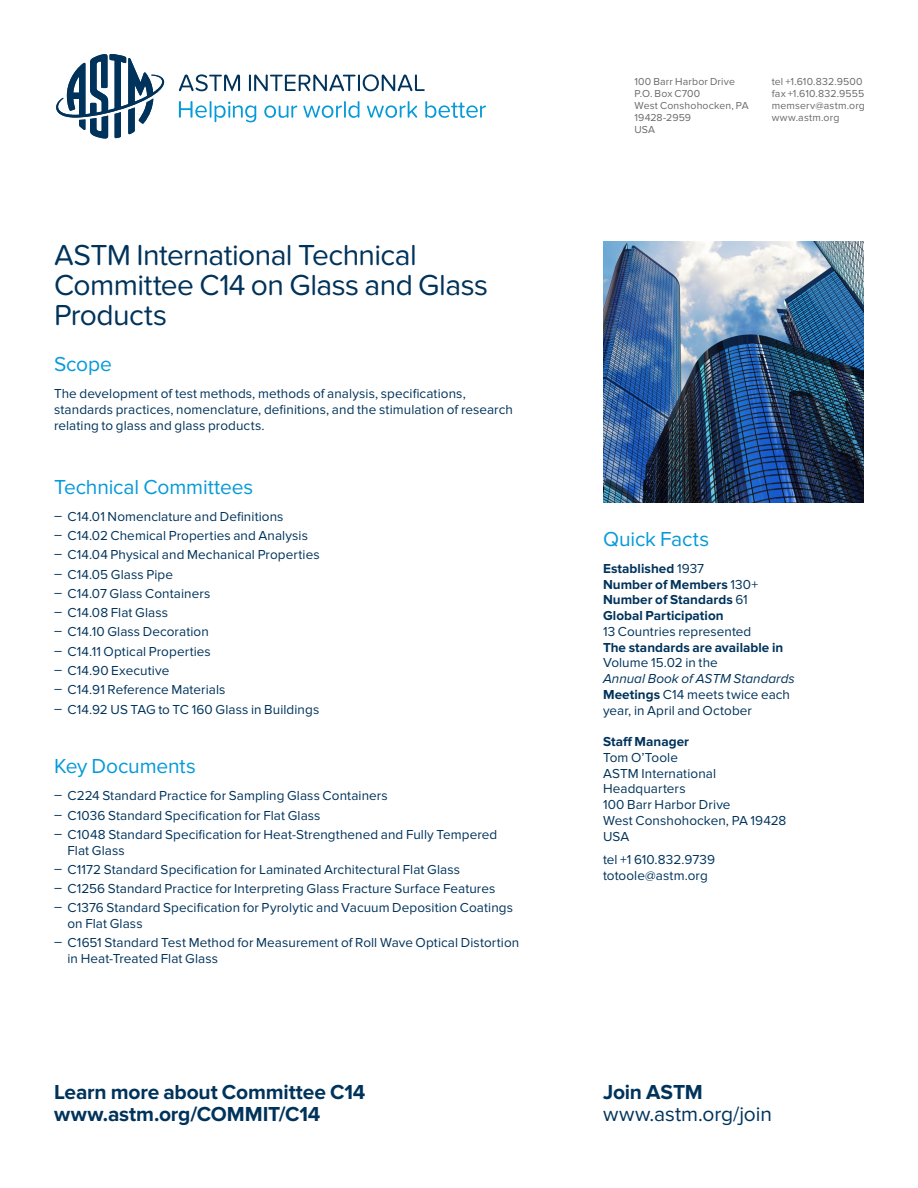
<style>
.page{position:relative;width:918px;height:1188px;background:#fff}
.page>*{position:absolute;margin:0;border:0;box-sizing:border-box;transform-origin:0 0}
.Title_20_20pt_Soft_R{font:30px/30px "Proxima Nova Soft";letter-spacing:-.02em;color:#00335b}
._14_15pt_Bold{font:700 21px/22.5px "Proxima Nova";letter-spacing:-.01em;color:#00335b}
._14_15pt_Regular{font:21px "Proxima Nova";letter-spacing:-.005em;color:#069ad9}
._14_15pt_Regular-2{font:21px/22.5px "Proxima Nova";letter-spacing:-.005em;color:#00335b}
.Body_Text_9_10_5pt_R{font:13.5px/15.8px "Proxima Nova";letter-spacing:.005em;color:#00335b}
.Body_Text_9_10_5pt_R-2{font:700 13.5px/15.8px "Proxima Nova";letter-spacing:.005em;color:#00335b}
.Body_Subhead_9_10_5p{font:700 13.5px "Proxima Nova";letter-spacing:.005em;color:#00335b}
.t1{font:10.5px/12px "Proxima Nova";letter-spacing:.015em;color:#69696c}
.s1{font-weight:400}
.s2{font-weight:400;font-style:italic}
.s3{font-weight:700}
</style>
<div class="page">
<svg style="left:179px;top:74px;width:61px;height:17px"></svg>
<svg style="left:249px;top:74px;width:176px;height:17px"></svg>
<svg style="left:179px;top:101px;width:77px;height:21px"></svg>
<svg style="left:264px;top:105px;width:33px;height:13px"></svg>
<svg style="left:303px;top:101px;width:56px;height:17px"></svg>
<svg style="left:367px;top:101px;width:50px;height:17px"></svg>
<svg style="left:425px;top:101px;width:61px;height:17px"></svg>
<svg style="left:56px;top:54px;width:108px;height:85px"></svg>
<img style="left:603px;top:242px;width:261px;height:261px">
<p class="Title_20_20pt_Soft_R" style="left:54px;top:241px;width:436px">ASTM International Technical<br>Committee C14 on Glass and Glass<br>Products</p>
<p class="_14_15pt_Regular" style="left:54px;top:352px;width:59px">Scope</p>
<p class="Body_Text_9_10_5pt_R" style="left:54px;top:386px;width:460px">The development of test methods, methods of analysis, specifications, standards practices, nomenclature, definitions, and the stimulation of research relating to glass and glass products.</p>
<p class="_14_15pt_Regular" style="left:54px;top:475px;width:201px">Technical Committees</p>
<p class="Body_Text_9_10_5pt_R" style="left:54px;top:509px;width:231px">ͽ C14.01 Nomenclature and Definitions</p>
<p class="Body_Text_9_10_5pt_R" style="left:54px;top:528px;width:256px">ͽ C14.02 Chemical Properties and Analysis</p>
<p class="Body_Text_9_10_5pt_R" style="left:54px;top:547px;width:267px">ͽ C14.04 Physical and Mechanical Properties</p>
<p class="Body_Text_9_10_5pt_R" style="left:54px;top:567px;width:120px">ͽ C14.05 Glass Pipe</p>
<p class="Body_Text_9_10_5pt_R" style="left:54px;top:586px;width:158px">ͽ C14.07 Glass Containers</p>
<p class="Body_Text_9_10_5pt_R" style="left:54px;top:605px;width:116px">ͽ C14.08 Flat Glass</p>
<p class="Body_Text_9_10_5pt_R" style="left:54px;top:624px;width:156px">ͽ C14.10 Glass Decoration</p>
<p class="Body_Text_9_10_5pt_R" style="left:54px;top:644px;width:158px">ͽ C14.11 Optical Properties</p>
<p class="Body_Text_9_10_5pt_R" style="left:54px;top:663px;width:117px">ͽ C14.90 Executive</p>
<p class="Body_Text_9_10_5pt_R" style="left:54px;top:682px;width:173px">ͽ C14.91 Reference Materials</p>
<p class="Body_Text_9_10_5pt_R" style="left:54px;top:701px;width:267px">ͽ C14.92 US TAG to TC 160 Glass in Buildings</p>
<p class="_14_15pt_Regular" style="left:54px;top:754px;width:143px">Key Documents</p>
<p class="Body_Text_9_10_5pt_R" style="left:54px;top:788px;width:335px">ͽ C224 Standard Practice for Sampling Glass Containers</p>
<p class="Body_Text_9_10_5pt_R" style="left:54px;top:807px;width:268px">ͽ C1036 Standard Specification for Flat Glass</p>
<p class="Body_Text_9_10_5pt_R" style="left:68px;top:827px;width:431px;text-indent:-14px">ͽ C1048 Standard Specification for Heat-Strengthened and Fully Tempered<br>Flat Glass</p>
<p class="Body_Text_9_10_5pt_R" style="left:54px;top:862px;width:408px">ͽ C1172 Standard Specification for Laminated Architectural Flat Glass</p>
<p class="Body_Text_9_10_5pt_R" style="left:54px;top:881px;width:443px">ͽ C1256 Standard Practice for Interpreting Glass Fracture Surface Features</p>
<p class="Body_Text_9_10_5pt_R" style="left:68px;top:900px;width:447px;text-indent:-14px">ͽ C1376 Standard Specification for Pyrolytic and Vacuum Deposition Coatings on Flat Glass</p>
<p class="Body_Text_9_10_5pt_R" style="left:68px;top:935px;width:453px;text-indent:-14px">ͽ C1651 Standard Test Method for Measurement of Roll Wave Optical Distortion in Heat-Treated Flat Glass</p>
<p class="t1" style="left:634px;top:76px;width:116px">100 Barr Harbor Drive<br>P.O. Box C700<br>West Conshohocken, PA<br>19428-2959<br>USA</p>
<p class="t1" style="left:772px;top:76px;width:95px">tel +1.610.832.9500 fax +1.610.832.9555 memserv@astm.org www.astm.org</p>
<p class="_14_15pt_Regular" style="left:603px;top:527px;width:108px">Quick Facts</p>
<p class="Body_Text_9_10_5pt_R-2" style="left:603px;top:561px;width:193px">Established <span class="s1">1937<br></span>Number of Members <span class="s1">130+<br></span>Number of Standards <span class="s1">61<br></span>Global Participation<br><span class="s1">13 Countries represented<br></span>The standards are available in<br><span class="s1">Volume 15.02 in the<br></span><span class="s2">Annual Book of ASTM Standards<br></span>Meetings <span class="s1">C14 meets twice each year, in April and October</span></p>
<p class="Body_Subhead_9_10_5p" style="left:603px;top:734px;width:88px">Staff Manager</p>
<p class="Body_Text_9_10_5pt_R" style="left:603px;top:750px;width:185px">Tom O’Toole<br>ASTM International<br>Headquarters<br>100 Barr Harbor Drive<br>West Conshohocken, PA 19428<br>USA</p>
<p class="Body_Text_9_10_5pt_R" style="left:603px;top:852px;width:114px">tel +1 610.832.9739 totoole@astm.org</p>
<p class="_14_15pt_Bold" style="left:54px;top:1081px;width:313px">Learn more about Committee C14 www.astm.org/COMMIT/C14</p>
<p class="_14_15pt_Regular-2" style="left:603px;top:1081px;width:170px"><span class="s3">Join ASTM </span>www.astm.org/join</p>
</div>
